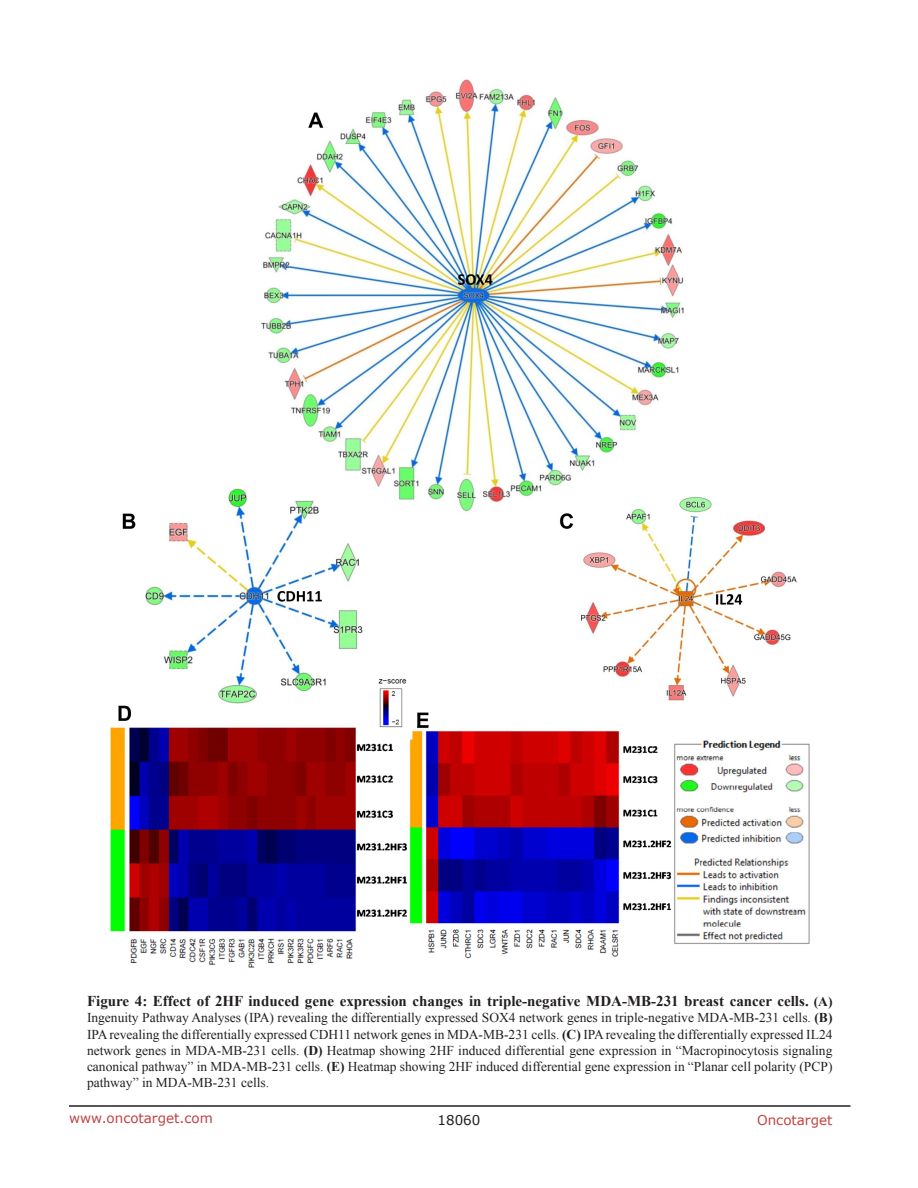
<style>
.page{position:relative;width:918px;height:1188px;background:#fff}
.page>*{position:absolute;margin:0;border:0;box-sizing:border-box;transform-origin:0 0}
.t1{font:700 15px "Times New Roman";color:#231f20}
.t2{font:13.5px/16.2px "Times New Roman";color:#231f20;text-align:justify}
.t3{font:13.5px "Verdana";color:#c24141}
.t4{font:13.5px "Verdana";color:#231f20}
.s1{font-size:13.5px}
.s2{font-weight:700}
</style>
<div class="page">
<hr style="left:69px;top:1105px;width:781px;height:2px;background:#231f20">
<img style="left:110px;top:79px;width:700px;height:889px">
<p class="t1" style="left:87px;top:991px;width:747px">Figure 4: Effect of 2HF induced gene expression changes in triple-negative MDA-MB-231 breast cancer cells. <span class="s1">(A)</span></p>
<p class="t2" style="left:87px;top:1010px;width:747px">Ingenuity Pathway Analyses (IPA) revealing the differentially expressed SOX4 network genes in triple-negative MDA-MB-231 cells. <span class="s2">(B)<br></span>IPA revealing the differentially expressed CDH11 network genes in MDA-MB-231 cells. <span class="s2">(C)</span> IPA revealing the differentially expressed IL24 network genes in MDA-MB-231 cells. <span class="s2">(D)</span> Heatmap showing 2HF induced differential gene expression in “Macropinocytosis signaling canonical pathway” in MDA-MB-231 cells. <span class="s2">(E)</span> Heatmap showing 2HF induced differential gene expression in “Planar cell polarity (PCP) pathway” in MDA-MB-231 cells.</p>
<p class="t3" style="left:69px;top:1109px;width:145px">www.oncotarget.com</p>
<p class="t4" style="left:438px;top:1111px;width:44px">18060</p>
<p class="t3" style="left:757px;top:1111px;width:77px">Oncotarget</p>
</div>
